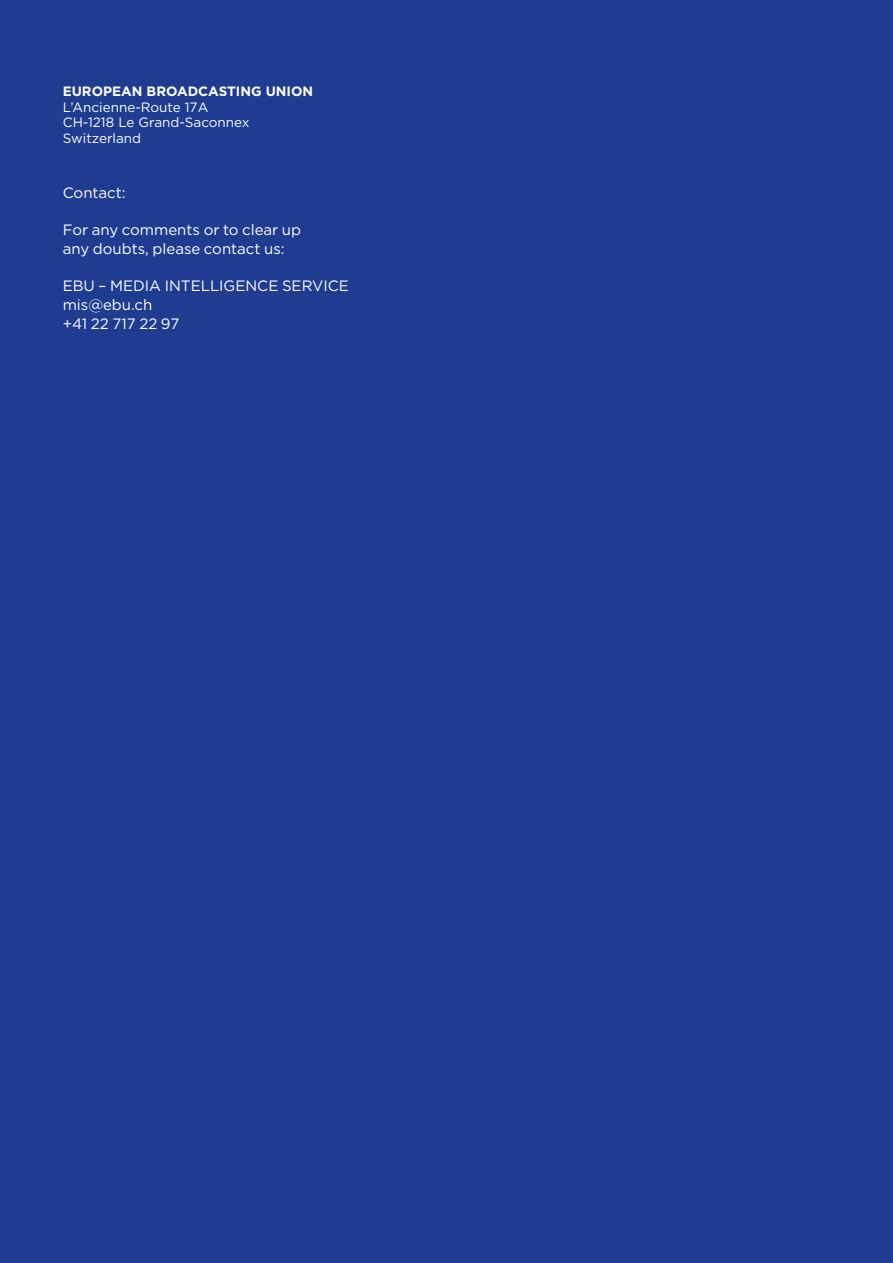
<style>
.page{position:relative;width:893px;height:1263px;background:#1f3c90}
.page>*{position:absolute;margin:0;border:0;box-sizing:border-box;transform-origin:0 0}
.t1{font:15px/18.8px "Gotham";color:#fff}
.t2{font:13.5px/15.8px "Gotham";color:#fff}
.t3{font:700 13.5px "Gotham";color:#fff}
</style>
<div class="page">
<p class="t3" style="left:63px;top:82px;width:252px">EUROPEAN BROADCASTING UNION</p>
<p class="t2" style="left:63px;top:99px;width:188px">L’Ancienne-Route 17A<br>CH-1218 Le Grand-Saconnex<br>Switzerland</p>
<p class="t1" style="left:63px;top:183px;width:65px">Contact:</p>
<p class="t1" style="left:63px;top:220px;width:240px">For any comments or to clear up any doubts, please contact us:</p>
<p class="t1" style="left:63px;top:276px;width:288px">EBU – MEDIA INTELLIGENCE SERVICE mis@ebu.ch<br>+41 22 717 22 97</p>
</div>
